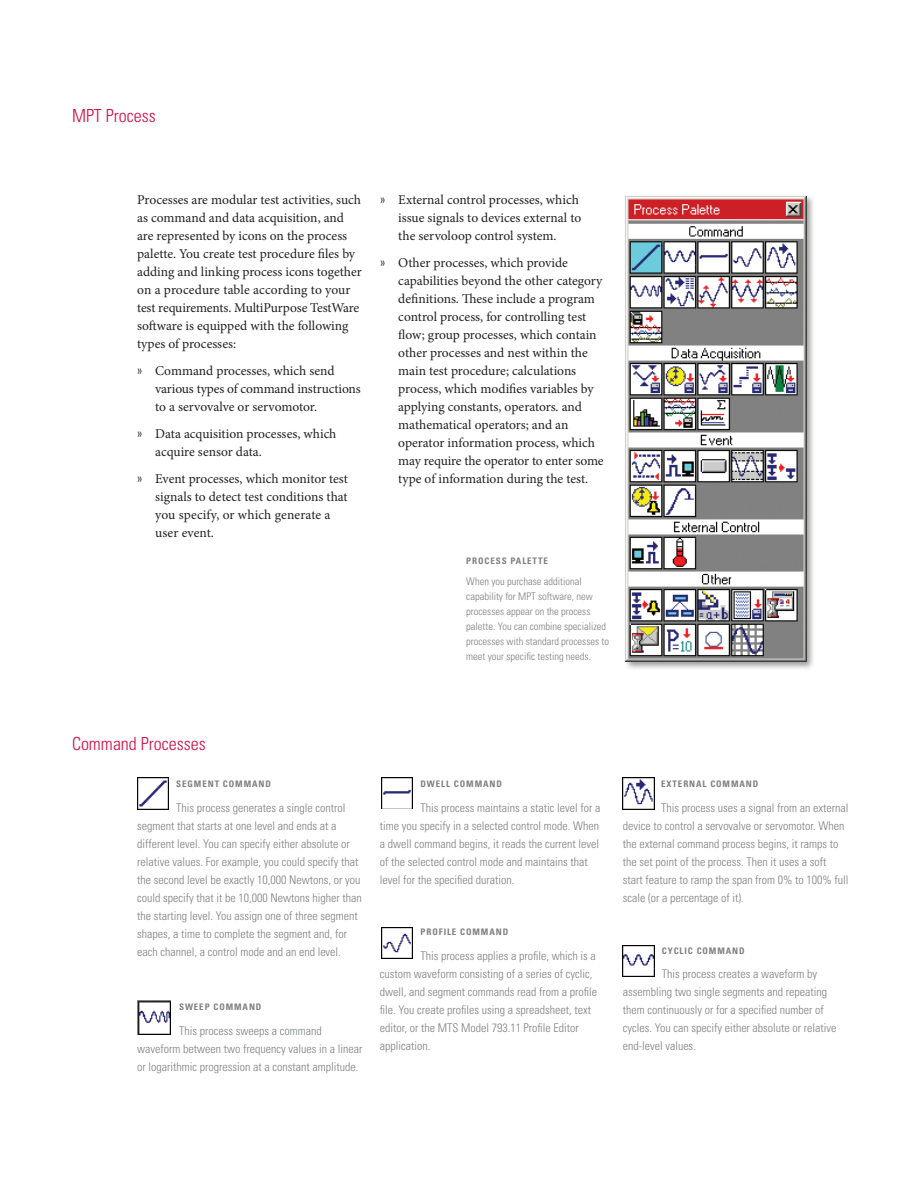
<style>
.page{position:relative;width:918px;height:1188px;background:#fff}
.page>*{position:absolute;margin:0;border:0;box-sizing:border-box;transform-origin:0 0}
.Section_Headline{font:300 condensed 18px "Univers";color:#d20d44}
.Body_copy{font:13.5px/18px "Minion Pro";color:#231f20}
.Technical_Sidebar_bo{font:300 condensed 12px/18px "Univers";color:#7e8083}
.Captions{font:300 condensed 10.5px/15px "Univers";color:#7e8083}
.Technical_Sidebar_Su{font:700 condensed 9px "Univers";letter-spacing:.1em;color:#7e8083}
.s1{font-family:"Univers";font-weight:300;font-stretch:condensed}
</style>
<div class="page">
<div style="left:624px;top:194px;width:191px;height:476px;background:#231f20;opacity:.45"></div>
<img style="left:626px;top:196px;width:180px;height:465px">
<img style="left:137px;top:778px;width:32px;height:31px">
<img style="left:381px;top:778px;width:32px;height:30px">
<img style="left:623px;top:945px;width:31px;height:32px">
<img style="left:381px;top:927px;width:32px;height:32px">
<img style="left:623px;top:778px;width:31px;height:31px">
<img style="left:137px;top:1001px;width:34px;height:33px">
<p class="Section_Headline" style="left:72px;top:105px;width:85px">MPT Process</p>
<p class="Body_copy" style="left:137px;top:190px;width:226px">Processes are modular test activities, such as command and data acquisition, and are represented by icons on the process palette. You create test procedure files by adding and linking process icons together on a procedure table according to your test requirements. MultiPurpose TestWare software is equipped with the following types of processes:</p>
<p class="Body_copy" style="left:155px;top:361px;width:207px;text-indent:-18px"><span class="s1">»</span> Command processes, which send various types of command instructions to a servovalve or servomotor.</p>
<p class="Body_copy" style="left:155px;top:424px;width:183px;text-indent:-18px"><span class="s1">»</span> Data acquisition processes, which acquire sensor data.</p>
<p class="Body_copy" style="left:155px;top:469px;width:194px;text-indent:-18px"><span class="s1">»</span> Event processes, which monitor test signals to detect test conditions that you specify, or which generate a user event.</p>
<p class="Body_copy" style="left:398px;top:190px;width:185px;text-indent:-18px"><span class="s1">»</span> External control processes, which issue signals to devices external to the servoloop control system.</p>
<p class="Body_copy" style="left:398px;top:253px;width:207px;text-indent:-18px"><span class="s1">»</span> Other processes, which provide capabilities beyond the other category definitions. These include a program control process, for controlling test flow; group processes, which contain other processes and nest within the main test procedure; calculations process, which modifies variables by applying constants, operators. and mathematical operators; and an operator information process, which may require the operator to enter some type of information during the test.</p>
<p class="Technical_Sidebar_Su" style="left:466px;top:555px;width:83px">PROCESS PALETTE</p>
<p class="Captions" style="left:466px;top:574px;width:144px">When you purchase additional capability for MPT software, new processes appear on the process palette. You can combine specialized processes with standard processes to meet your specific testing needs.</p>
<p class="Section_Headline" style="left:72px;top:733px;width:135px">Command Processes</p>
<p class="Technical_Sidebar_Su" style="left:176px;top:778px;width:96px">SEGMENT COMMAND</p>
<p class="Technical_Sidebar_bo" style="left:137px;top:799px;width:226px;text-indent:39px">This process generates a single control segment that starts at one level and ends at a different level. You can specify either absolute or relative values. For example, you could specify that the second level be exactly 10,000 Newtons, or you could specify that it be 10,000 Newtons higher than the starting level. You assign one of three segment shapes, a time to complete the segment and, for each channel, a control mode and an end level.</p>
<p class="Technical_Sidebar_Su" style="left:179px;top:1001px;width:84px">SWEEP COMMAND</p>
<p class="Technical_Sidebar_bo" style="left:137px;top:1022px;width:227px;text-align:center">This process sweeps a command<br>waveform between two frequency values in a linear or logarithmic progression at a constant amplitude.</p>
<p class="Technical_Sidebar_Su" style="left:421px;top:778px;width:83px">DWELL COMMAND</p>
<p class="Technical_Sidebar_bo" style="left:380px;top:799px;width:222px;text-indent:41px">This process maintains a static level for a time you specify in a selected control mode. When a dwell command begins, it reads the current level of the selected control mode and maintains that level for the specified duration.</p>
<p class="Technical_Sidebar_Su" style="left:421px;top:927px;width:89px">PROFILE COMMAND</p>
<p class="Technical_Sidebar_bo" style="left:380px;top:947px;width:219px;text-indent:41px">This process applies a profile, which is a custom waveform consisting of a series of cyclic, dwell, and segment commands read from a profile file. You create profiles using a spreadsheet, text editor, or the MTS Model 793.11 Profile Editor application.</p>
<p class="Technical_Sidebar_Su" style="left:661px;top:778px;width:99px">EXTERNAL COMMAND</p>
<p class="Technical_Sidebar_bo" style="left:623px;top:799px;width:227px;text-indent:39px">This process uses a signal from an external device to control a servovalve or servomotor. When the external command process begins, it ramps to the set point of the process. Then it uses a soft start feature to ramp the span from 0% to 100% full scale (or a percentage of it).</p>
<p class="Technical_Sidebar_Su" style="left:662px;top:945px;width:84px">CYCLIC COMMAND</p>
<p class="Technical_Sidebar_bo" style="left:623px;top:965px;width:215px;text-indent:39px">This process creates a waveform by assembling two single segments and repeating them continuously or for a specified number of cycles. You can specify either absolute or relative end-level values.</p>
</div>
